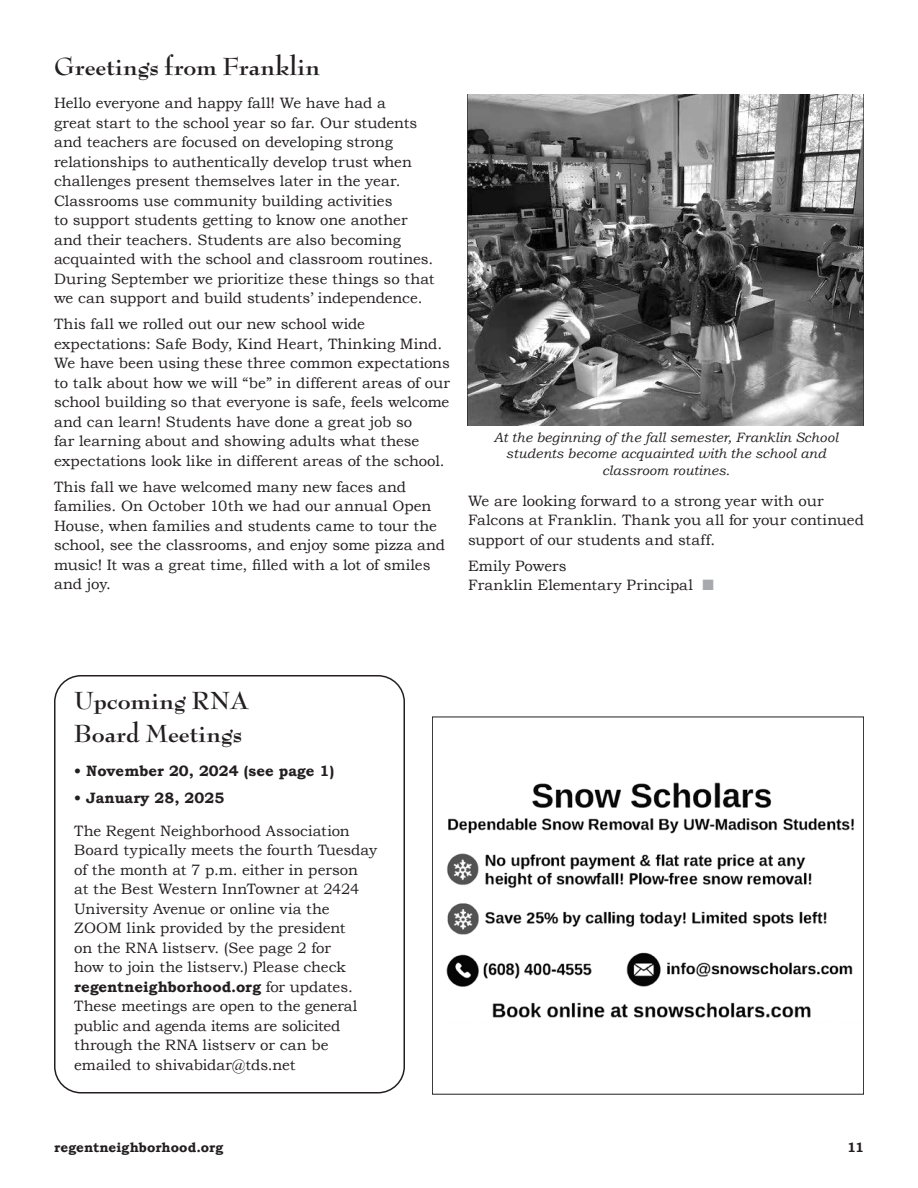
<style>
.page{position:relative;width:918px;height:1188px;background:#fff}
.page>*{position:absolute;margin:0;border:0;box-sizing:border-box;transform-origin:0 0}
.t1{font:700 27px/32.4px "Bernhard Modern Std";color:#231f20}
.t2{font:15px/19.5px "Bookman Old Style";letter-spacing:-.005em;color:#231f20}
.t3{font:700 15px "Bookman Old Style";color:#231f20}
.t4{font:italic 13.5px/16.5px "Bookman Old Style";letter-spacing:.01em;color:#231f20;text-align:center}
.t5{font:700 13.5px "Bookman Old Style";letter-spacing:.005em;color:#231f20}
.s1{color:#a7a9ac}
.s2{font-weight:700}
</style>
<div class="page">
<img style="left:468px;top:94px;width:396px;height:331px">
<img style="left:446px;top:782px;width:408px;height:236px">
<div style="left:54px;top:675px;width:351px;height:419px;border:2px solid #231f20;border-radius:26px"></div>
<h1 class="t1" style="left:54px;top:51px;width:267px">Greetings from Franklin</h1>
<p class="t2" style="left:54px;top:93px;width:382px">Hello everyone and happy fall! We have had a<br>great start to the school year so far. Our students and teachers are focused on developing strong relationships to authentically develop trust when challenges present themselves later in the year.<br>Classrooms use community building activities<br>to support students getting to know one another and their teachers. Students are also becoming acquainted with the school and classroom routines.<br>During September we prioritize these things so that we can support and build students’ independence.</p>
<p class="t2" style="left:54px;top:314px;width:397px">This fall we rolled out our new school wide expectations: Safe Body, Kind Heart, Thinking Mind.<br>We have been using these three common expectations to talk about how we will “be” in different areas of our school building so that everyone is safe, feels welcome and can learn! Students have done a great job so<br>far learning about and showing adults what these expectations look like in different areas of the school.</p>
<p class="t2" style="left:54px;top:477px;width:393px">This fall we have welcomed many new faces and families. On October 10th we had our annual Open House, when families and students came to tour the school, see the classrooms, and enjoy some pizza and music! It was a great time, filled with a lot of smiles and joy.</p>
<p class="t4" style="left:494px;top:429px;width:346px">At the beginning of the fall semester, Franklin School students become acquainted with the school and classroom routines.</p>
<p class="t2" style="left:468px;top:491px;width:398px">We are looking forward to a strong year with our<br>Falcons at Franklin. Thank you all for your continued support of our students and staff.</p>
<p class="t2" style="left:468px;top:556px;width:247px">Emily Powers<br>Franklin Elementary Principal <span class="s1">■</span></p>
<h1 class="t1" style="left:74px;top:685px;width:177px">Upcoming RNA<br>Board Meetings</h1>
<p class="t3" style="left:74px;top:762px;width:262px">• November 20, 2024 (see page 1)</p>
<p class="t3" style="left:74px;top:788px;width:151px">• January 28, 2025</p>
<p class="t2" style="left:74px;top:821px;width:304px">The Regent Neighborhood Association Board typically meets the fourth Tuesday of the month at 7 p.m. either in person<br>at the Best Western InnTowner at 2424<br>University Avenue or online via the ZOOM link provided by the president<br>on the RNA listserv. (See page 2 for<br>how to join the listserv.) Please check <span class="s2">regentneighborhood.org</span> for updates.<br>These meetings are open to the general public and agenda items are solicited through the RNA listserv or can be emailed to shivabidar@tds.net</p>
<p class="t5" style="left:54px;top:1140px;width:171px">regentneighborhood.org</p>
<p class="t5" style="left:847px;top:1140px;width:18px">11</p>
</div>
